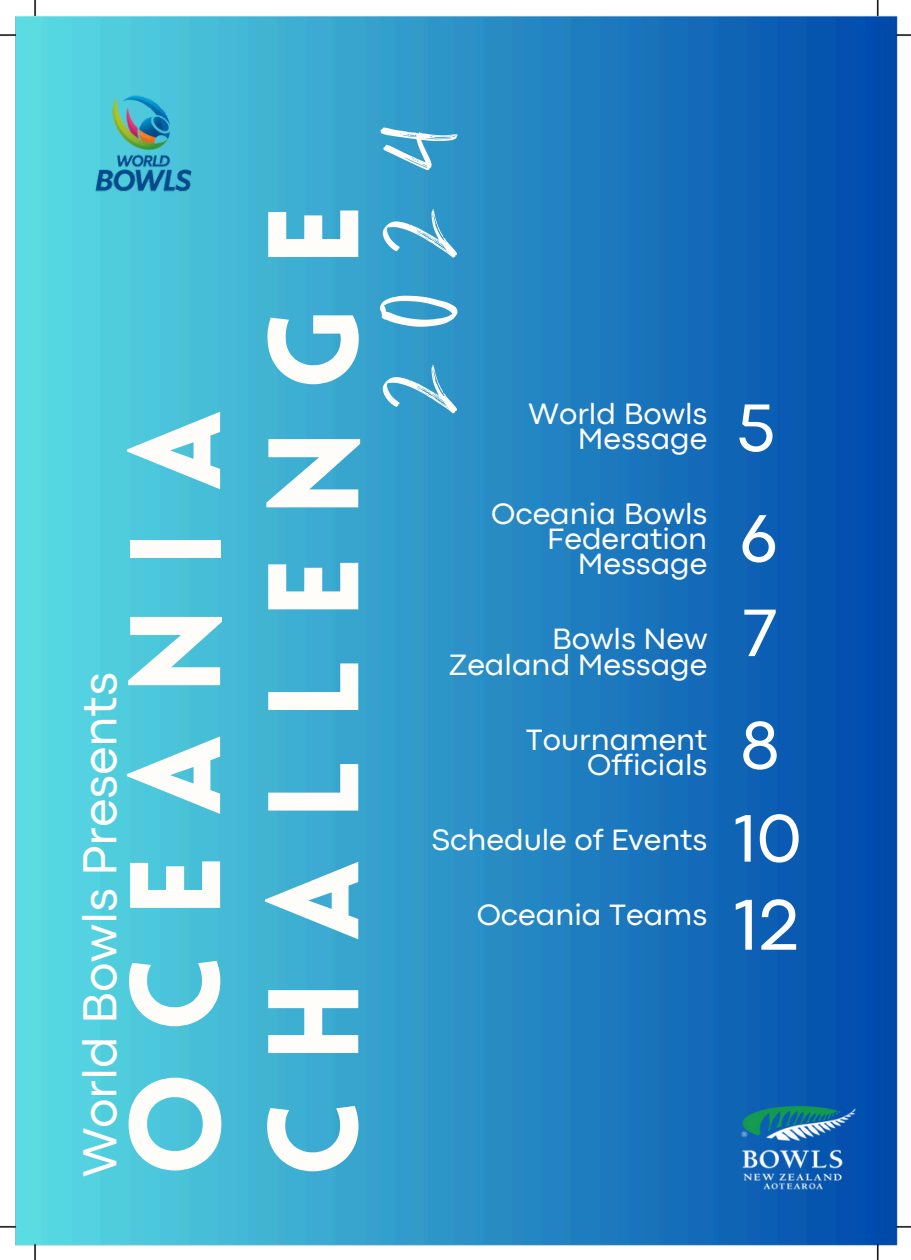
<style>
.page{position:relative;width:911px;height:1260px;background:#fff}
.page>*{position:absolute;margin:0;border:0;box-sizing:border-box;transform-origin:0 0}
.t1{font:900 125.8px/138px "Lovelo";letter-spacing:.305em;color:#fffdfa}
.t2{font:103.6px "Sisterhood";color:#fffdfa}
.t3{font:75px "Codec Pro";color:#fff}
.t4{font:70px "Codec Pro";color:#fff}
.t5{font:49.8px "Codec Pro";color:#fffdfa}
.t6{font:30.8px/25px "Codec Pro";color:#fff;text-align:right}
</style>
<div class="page">
<img style="left:15px;top:15px;width:883px;height:1231px">
<img style="left:707px;top:1087px;width:171px;height:120px">
<img style="left:35px;top:34px;width:217px;height:218px">
<img style="left:0;top:0;width:45px;height:45px">
<img style="left:0;top:1216px;width:45px;height:44px">
<img style="left:866px;top:0;width:44px;height:45px">
<img style="left:866px;top:1216px;width:44px;height:44px">
<p class="t5" style="left:82px;top:1177px;width:506px;rotate:-90deg">World Bowls Presents</p>
<p class="t1" style="left:119px;top:1177px;width:975px;rotate:-90deg">Oceania<br>Challenge</p>
<p class="t2" style="left:377px;top:412px;width:291px;rotate:-90deg">2024</p>
<p class="t6" style="left:528px;top:404px;width:180px">World Bowls<br>Message</p>
<p class="t6" style="left:491px;top:504px;width:217px">Oceania Bowls<br>Federation<br>Message</p>
<p class="t6" style="left:448px;top:629px;width:260px">Bowls New<br>Zealand Message</p>
<p class="t6" style="left:525px;top:729px;width:183px">Tournament<br>Officials</p>
<p class="t6" style="left:432px;top:829px;width:277px">Schedule of Events</p>
<p class="t6" style="left:476px;top:904px;width:232px">Oceania Teams</p>
<p class="t4" style="left:735px;top:403px;width:41px">5</p>
<p class="t4" style="left:739px;top:514px;width:40px">6</p>
<p class="t4" style="left:742px;top:608px;width:37px">7</p>
<p class="t4" style="left:740px;top:721px;width:40px">8</p>
<p class="t4" style="left:734px;top:814px;width:68px">10</p>
<p class="t3" style="left:734px;top:898px;width:66px">12</p>
</div>
